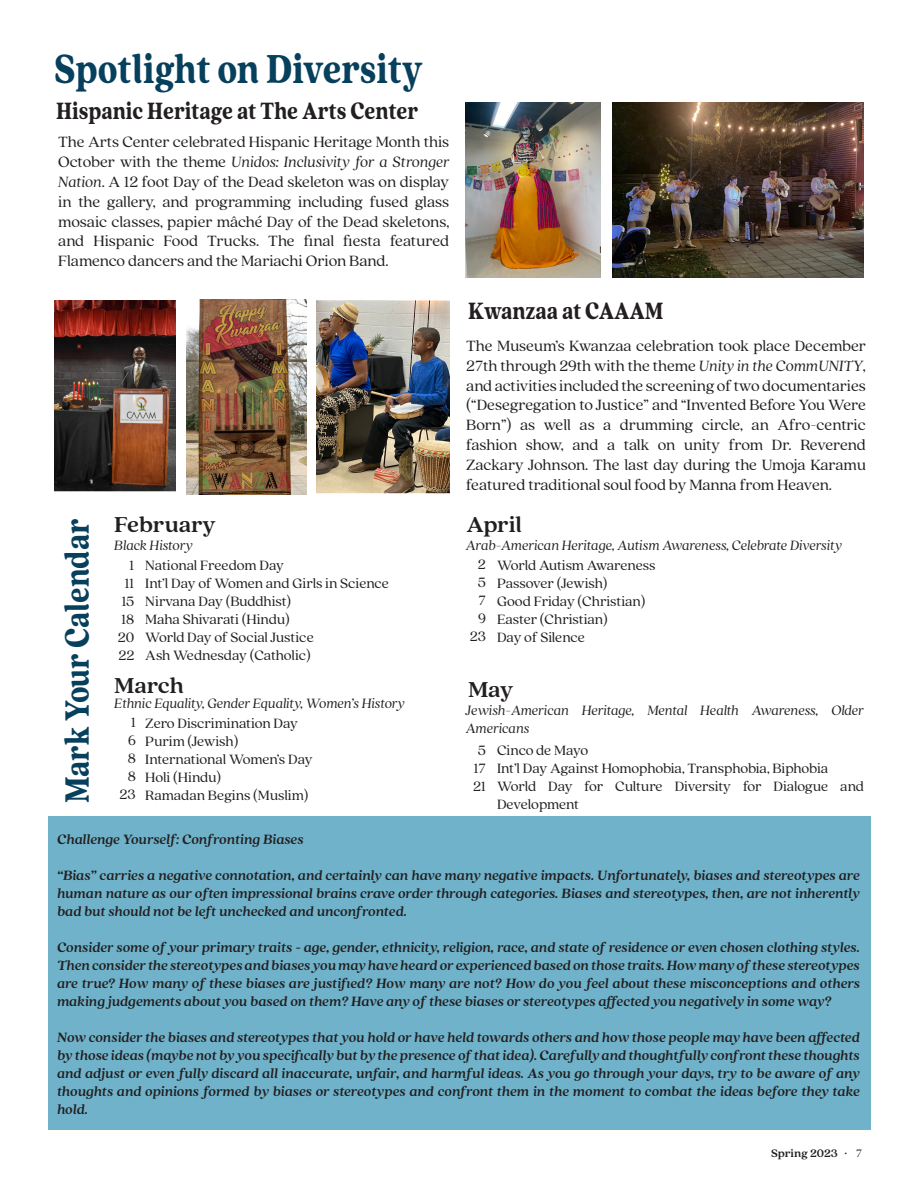
<style>
.page{position:relative;width:918px;height:1188px;background:#fff}
.page>*{position:absolute;margin:0;border:0;box-sizing:border-box;transform-origin:0 0}
.t1{font:900 45px "Quincy CF";letter-spacing:-.005em;color:#07405c;scale:.8 1}
.t2{font:900 37.5px "Quincy CF";letter-spacing:-.005em;color:#07405c;scale:.8 1}
.t3{font:900 26.25px "Quincy CF";letter-spacing:-.005em;color:#231f20;scale:.8 1}
.t4{font:700 24px "Quincy CF";letter-spacing:-.01em;color:#231f20}
.t5{font:16.5px/19.8px "Quincy CF";letter-spacing:-.005em;color:#231f20;text-align:justify}
.t6{font:italic 700 15px/18px "Quincy CF";letter-spacing:-.005em;color:#231f20;text-align:justify}
.t7{font:15px/18px "Quincy CF";letter-spacing:-.005em;color:#231f20}
.t8{font:italic 15px/18px "Quincy CF";letter-spacing:-.005em;color:#231f20}
.t9{font:700 12px "Quincy CF";color:#231f20}
.s1{font-style:italic}
.s2{font-weight:400}
</style>
<div class="page">
<div style="left:49px;top:817px;width:822px;height:313px;background:#6fb2c9"></div>
<img style="left:466px;top:102px;width:134px;height:175px">
<img style="left:612px;top:102px;width:252px;height:175px">
<img style="left:317px;top:300px;width:132px;height:194px">
<img style="left:186px;top:299px;width:120px;height:196px">
<img style="left:55px;top:300px;width:120px;height:192px">
<p class="t1" style="left:54px;top:36px;width:462px">Spotlight on Diversity</p>
<p class="t3" style="left:56px;top:92px;width:454px">Hispanic Heritage at The Arts Center</p>
<p class="t5" style="left:58px;top:131px;width:393px">The Arts Center celebrated Hispanic Heritage Month this October with the theme <span class="s1">Unidos: Inclusivity for a Stronger Nation</span>. A 12 foot Day of the Dead skeleton was on display in the gallery, and programming including fused glass mosaic classes, papier mâché Day of the Dead skeletons, and Hispanic Food Trucks. The final fiesta featured Flamenco dancers and the Mariachi Orion Band.</p>
<p class="t2" style="left:50px;top:803px;width:357px;rotate:-90deg">Mark Your Calendar</p>
<p class="t4" style="left:114px;top:508px;width:103px">February</p>
<p class="t8" style="left:114px;top:536px;width:80px">Black History</p>
<p class="t7" style="left:130px;top:556px;width:6px">1</p>
<p class="t7" style="left:125px;top:574px;width:11px">11</p>
<p class="t7" style="left:122px;top:592px;width:14px">15</p>
<p class="t7" style="left:122px;top:610px;width:14px">18</p>
<p class="t7" style="left:118px;top:628px;width:18px">20</p>
<p class="t7" style="left:118px;top:646px;width:18px">22</p>
<p class="t7" style="left:145px;top:556px;width:140px">National Freedom Day</p>
<p class="t7" style="left:145px;top:574px;width:245px">Int’l Day of Women and Girls in Science</p>
<p class="t7" style="left:145px;top:592px;width:147px">Nirvana Day (Buddhist)</p>
<p class="t7" style="left:145px;top:610px;width:146px">Maha Shivarati (Hindu)</p>
<p class="t7" style="left:145px;top:628px;width:170px">World Day of Social Justice</p>
<p class="t7" style="left:145px;top:646px;width:167px">Ash Wednesday (Catholic)</p>
<p class="t4" style="left:114px;top:668px;width:71px">March</p>
<p class="t8" style="left:114px;top:693px;width:292px">Ethnic Equality, Gender Equality, Women’s History</p>
<p class="t7" style="left:131px;top:713px;width:6px">1</p>
<p class="t7" style="left:128px;top:731px;width:9px">6</p>
<p class="t7" style="left:128px;top:749px;width:10px">8</p>
<p class="t7" style="left:128px;top:767px;width:10px">8</p>
<p class="t7" style="left:120px;top:785px;width:18px">23</p>
<p class="t7" style="left:145px;top:713px;width:154px">Zero Discrimination Day</p>
<p class="t7" style="left:145px;top:731px;width:95px">Purim (Jewish)</p>
<p class="t7" style="left:145px;top:749px;width:169px">International Women’s Day</p>
<p class="t7" style="left:145px;top:767px;width:77px">Holi (Hindu)</p>
<p class="t7" style="left:145px;top:785px;width:165px">Ramadan Begins (Muslim)</p>
<p class="t3" style="left:468px;top:292px;width:245px">Kwanzaa at CAAAM</p>
<p class="t5" style="left:466px;top:335px;width:401px">The Museum’s Kwanzaa celebration took place December 27th through 29th with the theme <span class="s1">Unity in the CommUNITY</span>, and activities included the screening of two documentaries (“Desegregation to Justice” and “Invented Before You Were Born”) as well as a drumming circle, an Afro-centric fashion show, and a talk on unity from Dr. Reverend Zackary Johnson. The last day during the Umoja Karamu featured traditional soul food by Manna from Heaven.</p>
<p class="t4" style="left:466px;top:508px;width:57px">April</p>
<p class="t8" style="left:466px;top:536px;width:377px">Arab-American Heritage, Autism Awareness, Celebrate Diversity</p>
<p class="t7" style="left:478px;top:555px;width:10px">2</p>
<p class="t7" style="left:478px;top:573px;width:10px">5</p>
<p class="t7" style="left:479px;top:591px;width:9px">7</p>
<p class="t7" style="left:478px;top:609px;width:9px">9</p>
<p class="t7" style="left:470px;top:627px;width:18px">23</p>
<p class="t7" style="left:497px;top:556px;width:160px">World Autism Awareness</p>
<p class="t7" style="left:497px;top:574px;width:112px">Passover (Jewish)</p>
<p class="t7" style="left:497px;top:592px;width:150px">Good Friday (Christian)</p>
<p class="t7" style="left:497px;top:610px;width:112px">Easter (Christian)</p>
<p class="t7" style="left:497px;top:628px;width:90px">Day of Silence</p>
<p class="t4" style="left:468px;top:673px;width:47px">May</p>
<p class="t8" style="left:466px;top:700px;width:399px">Jewish-American Heritage, Mental Health Awareness, Older<br>Americans</p>
<p class="t7" style="left:478px;top:741px;width:10px">5</p>
<p class="t7" style="left:474px;top:759px;width:14px">17</p>
<p class="t7" style="left:473px;top:777px;width:14px">21</p>
<p class="t7" style="left:497px;top:741px;width:93px">Cinco de Mayo</p>
<p class="t7" style="left:497px;top:759px;width:333px">Int’l Day Against Homophobia, Transphobia, Biphobia</p>
<p class="t7" style="left:497px;top:777px;width:368px">World Day for Culture Diversity for Dialogue and<br>Development</p>
<p class="t6" style="left:57px;top:830px;width:248px">Challenge Yourself: Confronting Biases</p>
<p class="t6" style="left:57px;top:866px;width:804px">“Bias” carries a negative connotation, and certainly can have many negative impacts. Unfortunately, biases and stereotypes are human nature as our often impressional brains crave order through categories. Biases and stereotypes, then, are not inherently bad but should not be left unchecked and unconfronted.</p>
<p class="t6" style="left:57px;top:938px;width:804px">Consider some of your primary traits - age, gender, ethnicity, religion, race, and state of residence or even chosen clothing styles.<br>Then consider the stereotypes and biases you may have heard or experienced based on those traits. How many of these stereotypes are true? How many of these biases are justified? How many are not? How do you feel about these misconceptions and others making judgements about you based on them? Have any of these biases or stereotypes affected you negatively in some way?</p>
<p class="t6" style="left:57px;top:1028px;width:804px">Now consider the biases and stereotypes that you hold or have held towards others and how those people may have been affected by those ideas (maybe not by you specifically but by the presence of that idea). Carefully and thoughtfully confront these thoughts and adjust or even fully discard all inaccurate, unfair, and harmful ideas. As you go through your days, try to be aware of any thoughts and opinions formed by biases or stereotypes and confront them in the moment to combat the ideas before they take hold.</p>
<p class="t9" style="left:771px;top:1145px;width:93px">Spring 2023 ∙ <span class="s2">7</span></p>
</div>
